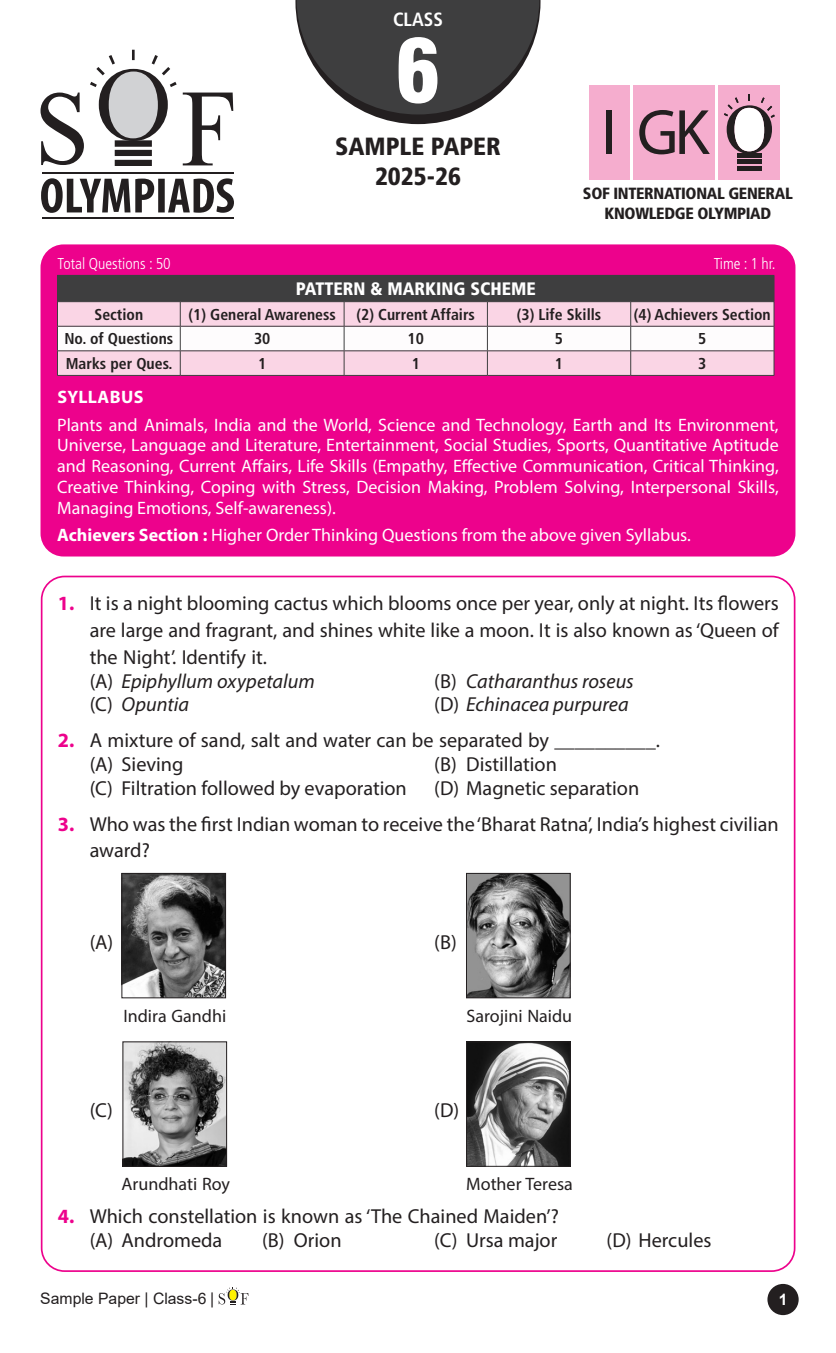
<style>
.page{position:relative;width:836px;height:1353px;background:#fff}
.page>*{position:absolute;margin:0;border:0;box-sizing:border-box;transform-origin:0 0}
.t1{font:900 condensed 85.95px "Swiss 721 BT";color:#fff}
.Sample_Paper_Heading{font:900 condensed 24.97px "Frutiger";color:#231f20}
.Queation_2025-26{font:20.25px/27px "Myriad Pro";color:#231f20;text-align:justify}
._4-Option_with_line{font:20.25px "Myriad Pro";color:#231f20}
._4-Option_with_line-2{font:italic 20.25px "Myriad Pro";color:#231f20}
.t2{font:700 condensed 19.12px "Frutiger";color:#fff}
.Syllabus_Text{font:18px/20.7px "Myriad Pro";color:#fff;text-align:justify}
.Figure_text{font:18px "Myriad Pro";color:#231f20}
.t3{font:900 condensed 18px "Frutiger";color:#fff}
.SYLLABUS{font:700 18px "Myriad Pro";letter-spacing:.02em;color:#fff}
.Event_LogoText{font:900 condensed 16.2px/20.2px "Frutiger";letter-spacing:-.02em;color:#231f20;text-align:center}
.t4{font:700 condensed 15.75px "Frutiger";color:#231f20}
.t5{font:300 condensed 15.75px "Frutiger";color:#fff}
.t6{font:15.75px "Arial";color:#231f20}
.t7{font:700 15.75px "Arial";color:#fff}
.s1{font-weight:700}
.s2{font-weight:700;color:#ed028c}
.s3{font-style:normal}
</style>
<div class="page">
<img style="left:124px;top:875px;width:100px;height:120px">
<div style="left:122px;top:873px;width:104px;height:124px;border:1px solid #231f20"></div>
<img style="left:468px;top:875px;width:100px;height:120px">
<div style="left:466px;top:873px;width:104px;height:124px;border:1px solid #231f20"></div>
<img style="left:125px;top:1043px;width:100px;height:121px">
<div style="left:123px;top:1041px;width:104px;height:125px;border:1px solid #231f20"></div>
<img style="left:468px;top:1043px;width:100px;height:121px">
<div style="left:466px;top:1041px;width:104px;height:125px;border:1px solid #231f20"></div>
<div style="left:41px;top:244px;width:754px;height:312px;background:#ed028c;border-radius:23px"></div>
<hr style="left:57px;top:275px;width:123px;height:1px;background:#3e3e3f">
<hr style="left:180px;top:275px;width:164px;height:1px;background:#3e3e3f">
<hr style="left:344px;top:275px;width:143px;height:1px;background:#3e3e3f">
<hr style="left:487px;top:275px;width:143px;height:1px;background:#3e3e3f">
<hr style="left:630px;top:275px;width:144px;height:1px;background:#3e3e3f">
<svg style="left:57px;top:276px;width:717px;height:99px;background:#c4b2ba"></svg>
<hr style="left:57px;top:375px;width:123px;height:1px;background:#3e3e3f">
<hr style="left:180px;top:375px;width:164px;height:1px;background:#3e3e3f">
<hr style="left:344px;top:375px;width:143px;height:1px;background:#3e3e3f">
<hr style="left:487px;top:375px;width:143px;height:1px;background:#3e3e3f">
<hr style="left:630px;top:375px;width:144px;height:1px;background:#3e3e3f">
<div style="left:589px;top:85px;width:40px;height:94px;background:#f5adce"></div>
<div style="left:718px;top:85px;width:62px;height:94px;background:#f5adce"></div>
<div style="left:633px;top:85px;width:82px;height:94px;background:#f5adce"></div>
<hr style="left:737px;top:153px;width:24px;height:4px;background:#231f20">
<div style="left:737px;top:159px;width:24px;height:5px;background:#231f20"></div>
<hr style="left:737px;top:166px;width:24px;height:4px;background:#231f20">
<svg style="left:724px;top:94px;width:50px;height:60px"></svg>
<svg style="left:639px;top:110px;width:70px;height:44px"></svg>
<div style="left:606px;top:110px;width:6px;height:44px;background:#231f20"></div>
<div style="left:115px;top:160px;width:37px;height:6px;background:#231f20"></div>
<svg style="left:41px;top:50px;width:192px;height:115px"></svg>
<svg style="left:41px;top:178px;width:193px;height:35px"></svg>
<hr style="left:43px;top:217px;width:191px;height:2px;background:#231f20">
<hr style="left:43px;top:172px;width:191px;height:2px;background:#231f20">
<svg style="left:295px;top:0;width:245px;height:124px"></svg>
<svg style="left:219px;top:1287px;width:29px;height:17px"></svg>
<div style="left:767px;top:1283px;width:31px;height:31px;background:#231f20;border-radius:50%"></div>
<p class="t2" style="left:393px;top:8px;width:51px">CLASS</p>
<p class="t1" style="left:395px;top:19px;width:48px">6</p>
<p class="Sample_Paper_Heading" style="left:335px;top:131px;width:167px">SAMPLE PAPER</p>
<p class="Sample_Paper_Heading" style="left:375px;top:161px;width:87px">2025-26</p>
<p class="Event_LogoText" style="left:583px;top:183px;width:211px">SOF INTERNATIONAL GENERAL<br>KNOWLEDGE OLYMPIAD</p>
<p class="t5" style="left:57px;top:254px;width:115px">Total Questions : 50</p>
<p class="t5" style="left:713px;top:254px;width:63px">Time : 1 hr.</p>
<p class="t3" style="left:296px;top:278px;width:241px">PATTERN &amp; MARKING SCHEME</p>
<p class="t4" style="left:94px;top:305px;width:50px">Section</p>
<p class="t4" style="left:188px;top:305px;width:149px">(1) General Awareness</p>
<p class="t4" style="left:356px;top:305px;width:120px">(2) Current Affairs</p>
<p class="t4" style="left:517px;top:305px;width:86px">(3) Life Skills</p>
<p class="t4" style="left:634px;top:305px;width:138px">(4) Achievers Section</p>
<p class="t4" style="left:64px;top:329px;width:110px">No. of Questions</p>
<p class="t4" style="left:254px;top:329px;width:18px">30</p>
<p class="t4" style="left:407px;top:329px;width:18px">10</p>
<p class="t4" style="left:555px;top:329px;width:10px">5</p>
<p class="t4" style="left:698px;top:329px;width:10px">5</p>
<p class="t4" style="left:66px;top:354px;width:108px">Marks per Ques.</p>
<p class="t4" style="left:258px;top:354px;width:10px">1</p>
<p class="t4" style="left:411px;top:354px;width:10px">1</p>
<p class="t4" style="left:555px;top:354px;width:10px">1</p>
<p class="t4" style="left:698px;top:354px;width:10px">3</p>
<p class="SYLLABUS" style="left:57px;top:385px;width:87px">SYLLABUS</p>
<p class="Syllabus_Text" style="left:57px;top:414px;width:723px">Plants and Animals, India and the World, Science and Technology, Earth and Its Environment, Universe, Language and Literature, Entertainment, Social Studies, Sports, Quantitative Aptitude and Reasoning, Current Affairs, Life Skills (Empathy, Effective Communication, Critical Thinking, Creative Thinking, Coping with Stress, Decision Making, Problem Solving, Interpersonal Skills, Managing Emotions, Self-awareness).</p>
<p class="Syllabus_Text" style="left:57px;top:524px;width:635px"><span class="s1">Achievers Section :</span> Higher Order Thinking Questions from the above given Syllabus.</p>
<p class="Queation_2025-26" style="left:90px;top:589px;width:690px;text-indent:-32px"><span class="s2">1.</span> It is a night blooming cactus which blooms once per year, only at night. Its flowers are large and fragrant, and shines white like a moon. It is also known as ‘Queen of the Night’. Identify it.</p>
<p class="_4-Option_with_line-2" style="left:90px;top:668px;width:227px"><span class="s3">(A)</span> Epiphyllum oxypetalum</p>
<p class="_4-Option_with_line-2" style="left:434px;top:668px;width:201px"><span class="s3">(B)</span> Catharanthus roseus</p>
<p class="_4-Option_with_line-2" style="left:90px;top:692px;width:101px"><span class="s3">(C)</span> Opuntia</p>
<p class="_4-Option_with_line-2" style="left:434px;top:692px;width:196px"><span class="s3">(D)</span> Echinacea purpurea</p>
<p class="Queation_2025-26" style="left:58px;top:726px;width:603px"><span class="s2">2.</span> A mixture of sand, salt and water can be separated by __________.</p>
<p class="_4-Option_with_line" style="left:90px;top:751px;width:95px">(A) Sieving</p>
<p class="_4-Option_with_line" style="left:434px;top:751px;width:124px">(B) Distillation</p>
<p class="_4-Option_with_line" style="left:90px;top:775px;width:319px">(C) Filtration followed by evaporation</p>
<p class="_4-Option_with_line" style="left:434px;top:775px;width:206px">(D) Magnetic separation</p>
<p class="Queation_2025-26" style="left:90px;top:810px;width:690px;line-height:26.3px;text-indent:-32px"><span class="s2">3.</span> Who was the first Indian woman to receive the ‘Bharat Ratna’, India’s highest civilian award?</p>
<p class="_4-Option_with_line" style="left:90px;top:929px;width:25px">(A)</p>
<p class="Figure_text" style="left:123px;top:1004px;width:104px">Indira Gandhi</p>
<p class="_4-Option_with_line" style="left:90px;top:1097px;width:25px">(C)</p>
<p class="_4-Option_with_line" style="left:434px;top:929px;width:24px">(B)</p>
<p class="Figure_text" style="left:466px;top:1004px;width:107px">Sarojini Naidu</p>
<p class="_4-Option_with_line" style="left:434px;top:1097px;width:26px">(D)</p>
<p class="Figure_text" style="left:466px;top:1172px;width:108px">Mother Teresa</p>
<p class="Queation_2025-26" style="left:58px;top:1202px;width:502px"><span class="s2">4.</span> Which constellation is known as ‘The Chained Maiden’?</p>
<p class="_4-Option_with_line" style="left:90px;top:1227px;width:134px">(A) Andromeda</p>
<p class="_4-Option_with_line" style="left:262px;top:1227px;width:81px">(B) Orion</p>
<p class="_4-Option_with_line" style="left:434px;top:1227px;width:124px">(C) Ursa major</p>
<p class="_4-Option_with_line" style="left:606px;top:1227px;width:106px">(D) Hercules</p>
<p class="Figure_text" style="left:122px;top:1172px;width:110px">Arundhati Roy</p>
<p class="t6" style="left:40px;top:1287px;width:175px">Sample Paper | Class-6 |</p>
<p class="t7" style="left:778px;top:1288px;width:10px">1</p>
</div>
